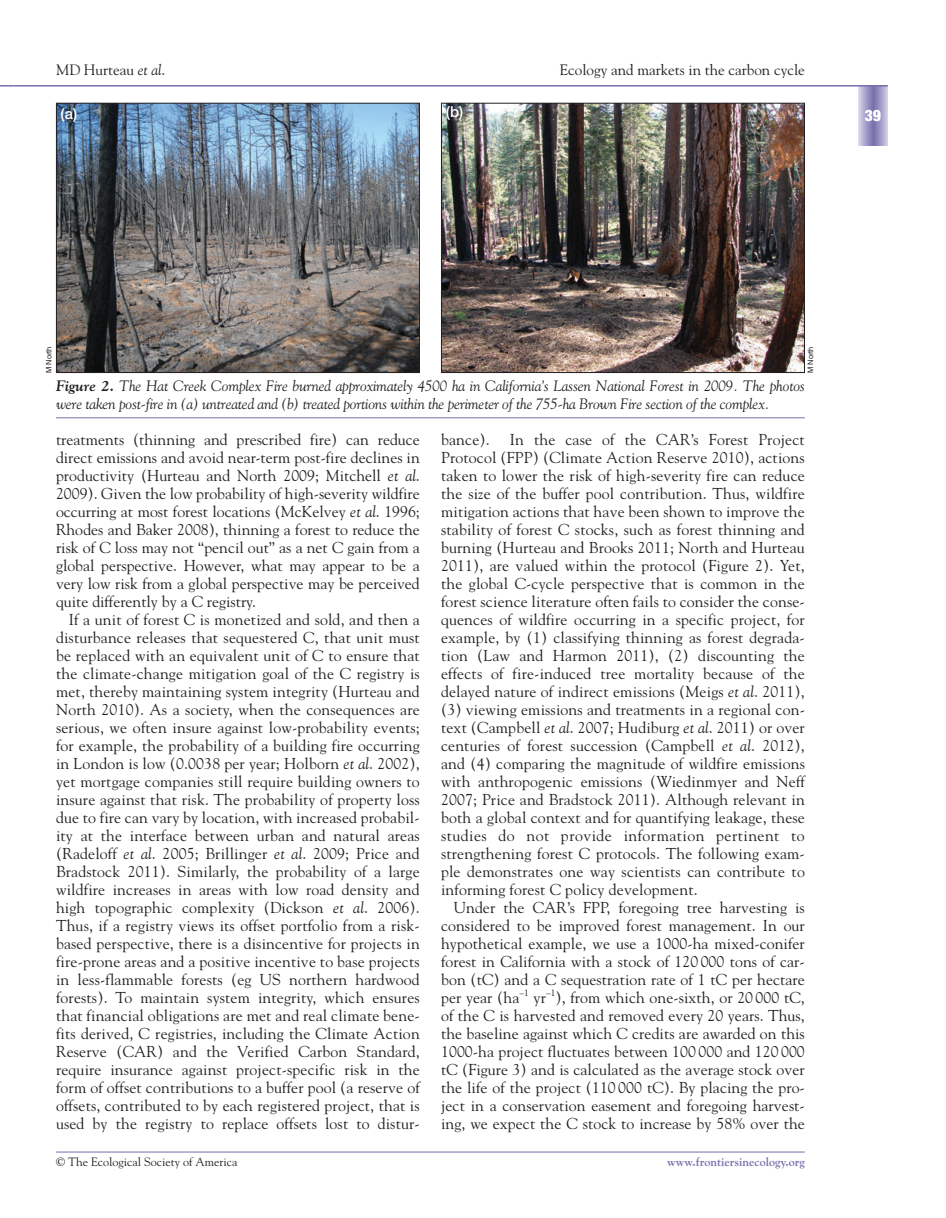
<style>
.page{position:relative;width:946px;height:1218px;background:#fff}
.page>*{position:absolute;margin:0;border:0;box-sizing:border-box;transform-origin:0 0}
.t1{font:15.75px/18px "Goudy";letter-spacing:.005em;color:#231f20;text-align:justify}
.t2{font:900 condensed 15.75px "Helvetica Neue";color:#fff}
.t3{font:italic 15px/18px "Goudy";letter-spacing:-.01em;color:#231f20}
.t4{font:15px "Goudy";color:#231f20}
.t5{font:500 15px "Helvetica Neue";color:#fff}
.t6{font:12px "Goudy";color:#231f20}
.t7{font:700 12px "Goudy";color:#7570ac}
.t8{font:9.45px "Goudy";color:#231f20}
.t9{font:7.5px "Helvetica";color:#231f20}
.s1{font-style:italic}
.s2{font-weight:700}
</style>
<div class="page">
<svg style="left:0;top:85px;width:14px;height:2px"></svg>
<svg style="left:858px;top:87px;width:29px;height:58px;background:#a39fc8"></svg>
<hr style="left:14px;top:85px;width:873px;height:2px;background:#7570ac">
<hr style="left:56px;top:1151px;width:748px;height:1px;background:#7570ac">
<hr style="left:56px;top:417px;width:748px;height:1px;background:#7570ac">
<img style="left:58px;top:105px;width:360px;height:266px">
<div style="left:56px;top:103px;width:364px;height:270px;border:1px solid #231f20"></div>
<img style="left:443px;top:105px;width:359px;height:266px">
<div style="left:441px;top:103px;width:363px;height:270px;border:1px solid #231f20"></div>
<p class="t4" style="left:56px;top:64px;width:111px">MD Hurteau <span class="s1">et al</span>.</p>
<p class="t4" style="left:559px;top:64px;width:246px">Ecology and markets in the carbon cycle</p>
<p class="t5" style="left:61px;top:108px;width:18px">(a)</p>
<p class="t5" style="left:446px;top:107px;width:19px">(b)</p>
<p class="t2" style="left:864px;top:110px;width:18px">39</p>
<p class="t9" style="left:46px;top:373px;width:28px;rotate:-90deg">M North</p>
<p class="t9" style="left:807px;top:373px;width:28px;rotate:-90deg">M North</p>
<p class="t3" style="left:56px;top:378px;width:750px"><span class="s2">Figure 2.</span> The Hat Creek Complex Fire burned approximately 4500 ha in California’s Lassen National Forest in 2009. The photos were taken post-fire in (a) untreated and (b) treated portions within the perimeter of the 755-ha Brown Fire section of the complex.</p>
<p class="t1" style="left:56px;top:432px;width:365px">treatments (thinning and prescribed fire) can reduce direct emissions and avoid near-term post-fire declines in productivity (Hurteau and North 2009; Mitchell <span class="s1">et al</span>.<br>2009). Given the low probability of high-severity wildfire occurring at most forest locations (McKelvey <span class="s1">et al</span>. 1996; Rhodes and Baker 2008), thinning a forest to reduce the risk of C loss may not “pencil out” as a net C gain from a global perspective. However, what may appear to be a very low risk from a global perspective may be perceived quite differently by a C registry.</p>
<p class="t1" style="left:56px;top:612px;width:365px;text-indent:13px">If a unit of forest C is monetized and sold, and then a disturbance releases that sequestered C, that unit must be replaced with an equivalent unit of C to ensure that the climate-change mitigation goal of the C registry is met, thereby maintaining system integrity (Hurteau and North 2010). As a society, when the consequences are serious, we often insure against low-probability events; for example, the probability of a building fire occurring in London is low (0.0038 per year; Holborn <span class="s1">et al</span>. 2002), yet mortgage companies still require building owners to insure against that risk. The probability of property loss due to fire can vary by location, with increased probabil&shy;ity at the interface between urban and natural areas (Radeloff <span class="s1">et al</span>. 2005; Brillinger <span class="s1">et al</span>. 2009; Price and Bradstock 2011). Similarly, the probability of a large wildfire increases in areas with low road density and high topographic complexity (Dickson <span class="s1">et al</span>. 2006).<br>Thus, if a registry views its offset portfolio from a risk&shy;based perspective, there is a disincentive for projects in fire-prone areas and a positive incentive to base projects in less-flammable forests (eg US northern hardwood forests). To maintain system integrity, which ensures that financial obligations are met and real climate bene&shy;fits derived, C registries, including the Climate Action Reserve (CAR) and the Verified Carbon Standard, require insurance against project-specific risk in the form of offset contributions to a buffer pool (a reserve of offsets, contributed to by each registered project, that is used by the registry to replace offsets lost to distur-</p>
<p class="t1" style="left:441px;top:432px;width:365px;text-indent:69px">In the case of the CAR’s Forest Project Protocol (FPP) (Climate Action Reserve 2010), actions taken to lower the risk of high-severity fire can reduce the size of the buffer pool contribution. Thus, wildfire mitigation actions that have been shown to improve the stability of forest C stocks, such as forest thinning and burning (Hurteau and Brooks 2011; North and Hurteau 2011), are valued within the protocol (Figure 2). Yet, the global C-cycle perspective that is common in the forest science literature often fails to consider the conse&shy;quences of wildfire occurring in a specific project, for example, by (1) classifying thinning as forest degrada&shy;tion (Law and Harmon 2011), (2) discounting the effects of fire-induced tree mortality because of the delayed nature of indirect emissions (Meigs <span class="s1">et al</span>. 2011), (3) viewing emissions and treatments in a regional con&shy;text (Campbell <span class="s1">et al</span>. 2007; Hudiburg <span class="s1">et al</span>. 2011) or over centuries of forest succession (Campbell <span class="s1">et al</span>. 2012), and (4) comparing the magnitude of wildfire emissions with anthropogenic emissions (Wiedinmyer and Neff 2007; Price and Bradstock 2011). Although relevant in both a global context and for quantifying leakage, these studies do not provide information pertinent to strengthening forest C protocols. The following exam&shy;ple demonstrates one way scientists can contribute to informing forest C policy development.</p>
<p class="t1" style="left:441px;top:900px;width:365px;text-indent:13px">Under the CAR’s FPP, foregoing tree harvesting is considered to be improved forest management. In our hypothetical example, we use a 1000-ha mixed-conifer forest in California with a stock of 120 000 tons of car&shy;bon (tC) and a C sequestration rate of 1 tC per hectare per year (ha</p>
<p class="t1" style="left:441px;top:432px;width:50px">bance).</p>
<p class="t8" style="left:519px;top:989px;width:11px">–1</p>
<p class="t8" style="left:546px;top:989px;width:11px">–1</p>
<p class="t1" style="left:441px;top:990px;width:365px;text-indent:114px">), from which one-sixth, or 20 000 tC, of the C is harvested and removed every 20 years. Thus, the baseline against which C credits are awarded on this 1000-ha project fluctuates between 100 000 and 120 000 tC (Figure 3) and is calculated as the average stock over the life of the project (110 000 tC). By placing the pro&shy;ject in a conservation easement and foregoing harvest&shy;ing, we expect the C stock to increase by 58% over the</p>
<p class="t1" style="left:533px;top:990px;width:14px">yr</p>
<p class="t6" style="left:56px;top:1157px;width:183px">© The Ecological Society of America</p>
<p class="t7" style="left:667px;top:1157px;width:139px">www.frontiersinecology.org</p>
</div>
